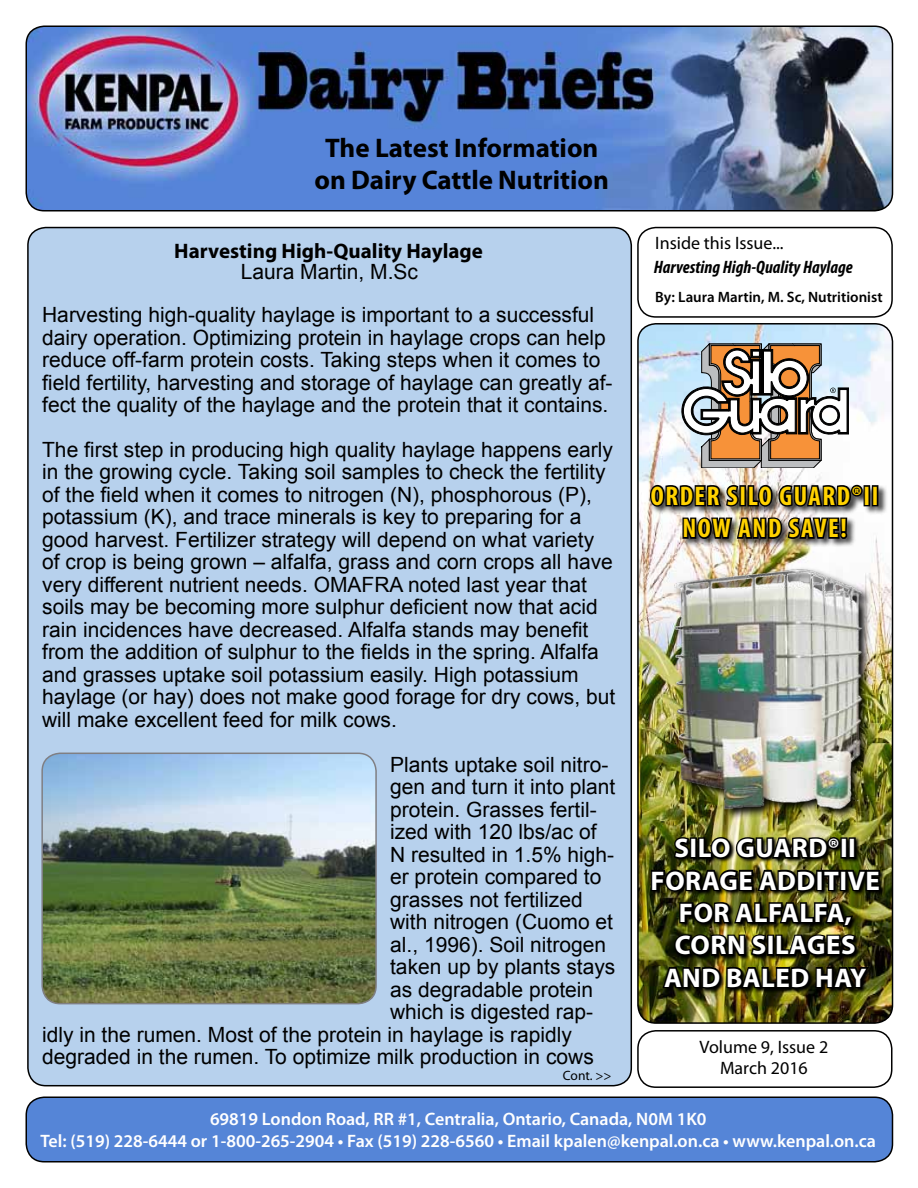
<style>
.page{position:relative;width:918px;height:1188px;background:#fff}
.page>*{position:absolute;margin:0;border:0;box-sizing:border-box;transform-origin:0 0}
.t1{font:700 27px/32.4px "Myriad Pro";letter-spacing:.02em;color:#fff}
.t2{font:700 27px/32.4px "Myriad Pro";color:#000;text-align:center}
.t3{font:700 condensed 27px/32.4px "Myriad Pro";letter-spacing:.06em;color:#ffd200;text-align:center}
.t4{font:21px/22.5px "Arial";color:#000}
.t5{font:700 21px "Myriad Pro";color:#000}
.t6{font:600 18px/21.6px "Myriad Pro";color:#fff;text-align:center}
.t7{font:18px/21.6px "Myriad Pro";color:#000;text-align:center}
.t8{font:italic 700 condensed 18px "Myriad Pro";color:#000}
.t9{font:600 15px "Myriad Pro";color:#000}
.t10{font:13.5px "Myriad Pro";color:#000}
</style>
<div class="page">
<div style="left:28px;top:228px;width:603px;height:858px;background:#b7d1ed;border-radius:18px"></div>
<img style="left:26px;top:26px;width:866px;height:185px">
<div style="left:26px;top:26px;width:867px;height:186px;border:2px solid #000;border-radius:18px"></div>
<div style="left:26px;top:1097px;width:866px;height:65px;background:#5585d7;border-radius:18px"></div>
<div style="left:26px;top:1096px;width:867px;height:66px;border:2px solid #000;border-radius:18px"></div>
<div style="left:637px;top:227px;width:256px;height:91px;border:2px solid #010000;border-radius:18px"></div>
<div style="left:637px;top:1030px;width:255px;height:58px;border:2px solid #010000;border-radius:18px"></div>
<img style="left:638px;top:324px;width:254px;height:699px">
<div style="left:637px;top:323px;width:256px;height:701px;border:2px solid #000;border-radius:18px"></div>
<div style="left:649px;top:484px;width:239px;height:64px;background:#000;opacity:.75"></div>
<img style="left:648px;top:344px;width:234px;height:653px">
<div style="left:840px;top:518px;width:7px;height:15px;border:3px solid #000"></div>
<div style="left:840px;top:532px;width:7px;height:7px;border:3px solid #000;border-radius:50%"></div>
<img style="left:672px;top:567px;width:201px;height:253px">
<img style="left:666px;top:563px;width:197px;height:251px">
<img style="left:42px;top:753px;width:334px;height:251px">
<div style="left:41px;top:753px;width:336px;height:251px;border:2px solid #807f83;border-radius:18px"></div>
<p class="t2" style="left:314px;top:131px;width:296px">The Latest Information on Dairy Cattle Nutrition</p>
<p class="t5" style="left:174px;top:237px;width:310px">Harvesting High-Quality Haylage</p>
<p class="t4" style="left:42px;top:250px;width:554px;line-height:43.5px;text-indent:199px">Laura Martin, M.Sc<br>Harvesting high-quality haylage is important to a successful</p>
<p class="t4" style="left:42px;top:326px;width:572px">dairy operation. Optimizing protein in haylage crops can help reduce off-farm protein costs. Taking steps when it comes to field fertility, harvesting and storage of haylage can greatly af&shy;fect the quality of the haylage and the protein that it contains.</p>
<p class="t4" style="left:42px;top:439px;width:575px">The first step in producing high quality haylage happens early in the growing cycle. Taking soil samples to check the fertility of the field when it comes to nitrogen (N), phosphorous (P), potassium (K), and trace minerals is key to preparing for a good harvest. Fertilizer strategy will depend on what variety of crop is being grown – alfalfa, grass and corn crops all have very different nutrient needs. OMAFRA noted last year that soils may be becoming more sulphur deficient now that acid rain incidences have decreased. Alfalfa stands may benefit from the addition of sulphur to the fields in the spring. Alfalfa and grasses uptake soil potassium easily. High potassium haylage (or hay) does not make good forage for dry cows, but will make excellent feed for milk cows.</p>
<p class="t4" style="left:390px;top:754px;width:220px">Plants uptake soil nitro-</p>
<p class="t4" style="left:390px;top:776px;width:227px">gen and turn it into plant</p>
<p class="t4" style="left:390px;top:798px;width:208px">protein. Grasses fertil-</p>
<p class="t4" style="left:390px;top:821px;width:208px">ized with 120 lbs/ac of</p>
<p class="t4" style="left:390px;top:843px;width:226px">N resulted in 1.5% high-</p>
<p class="t4" style="left:390px;top:866px;width:213px">er protein compared to</p>
<p class="t4" style="left:390px;top:888px;width:194px">grasses not fertilized</p>
<p class="t4" style="left:390px;top:911px;width:224px">with nitrogen (Cuomo et</p>
<p class="t4" style="left:390px;top:933px;width:217px">al., 1996). Soil nitrogen</p>
<p class="t4" style="left:390px;top:956px;width:227px">taken up by plants stays</p>
<p class="t4" style="left:390px;top:978px;width:205px">as degradable protein</p>
<p class="t4" style="left:390px;top:1001px;width:205px">which is digested rap-</p>
<p class="t4" style="left:42px;top:1023px;width:531px">idly in the rumen. Most of the protein in haylage is rapidly</p>
<p class="t4" style="left:42px;top:1046px;width:553px">degraded in the rumen. To optimize milk production in cows</p>
<p class="t10" style="left:563px;top:1068px;width:50px">Cont. &gt;&gt;</p>
<p class="t7" style="left:655px;top:232px;width:130px">Inside this Issue...</p>
<p class="t8" style="left:654px;top:256px;width:200px">Harvesting High-Quality Haylage</p>
<p class="t9" style="left:655px;top:287px;width:229px">By: Laura Martin, M. Sc, Nutritionist</p>
<p class="t3" style="left:651px;top:479px;width:229px">ORDER SILO GUARD®II<br>NOW AND SAVE!</p>
<p class="t1" style="left:651px;top:831px;width:207px;text-indent:24px">Silo Guard®II<br>Forage Additi</p>
<p class="t1" style="left:848px;top:863px;width:34px">ve</p>
<p class="t1" style="left:679px;top:896px;width:174px">For Alfalfa,</p>
<p class="t1" style="left:675px;top:928px;width:179px">Corn Silages</p>
<p class="t1" style="left:664px;top:961px;width:20px">And</p>
<p class="t1" style="left:726px;top:961px;width:142px">Baled Hay</p>
<p class="t7" style="left:700px;top:1035px;width:130px">Volume 9, Issue 2<br>March 2016</p>
<p class="t6" style="left:41px;top:1108px;width:837px">69819 London Road, RR #1, Centralia, Ontario, Canada, N0M 1K0<br>Tel: (519) 228-6444 or 1-800-265-2904 • Fax (519) 228-6560 • Email kpalen@kenpal.on.ca • www.kenpal.on.ca</p>
</div>
